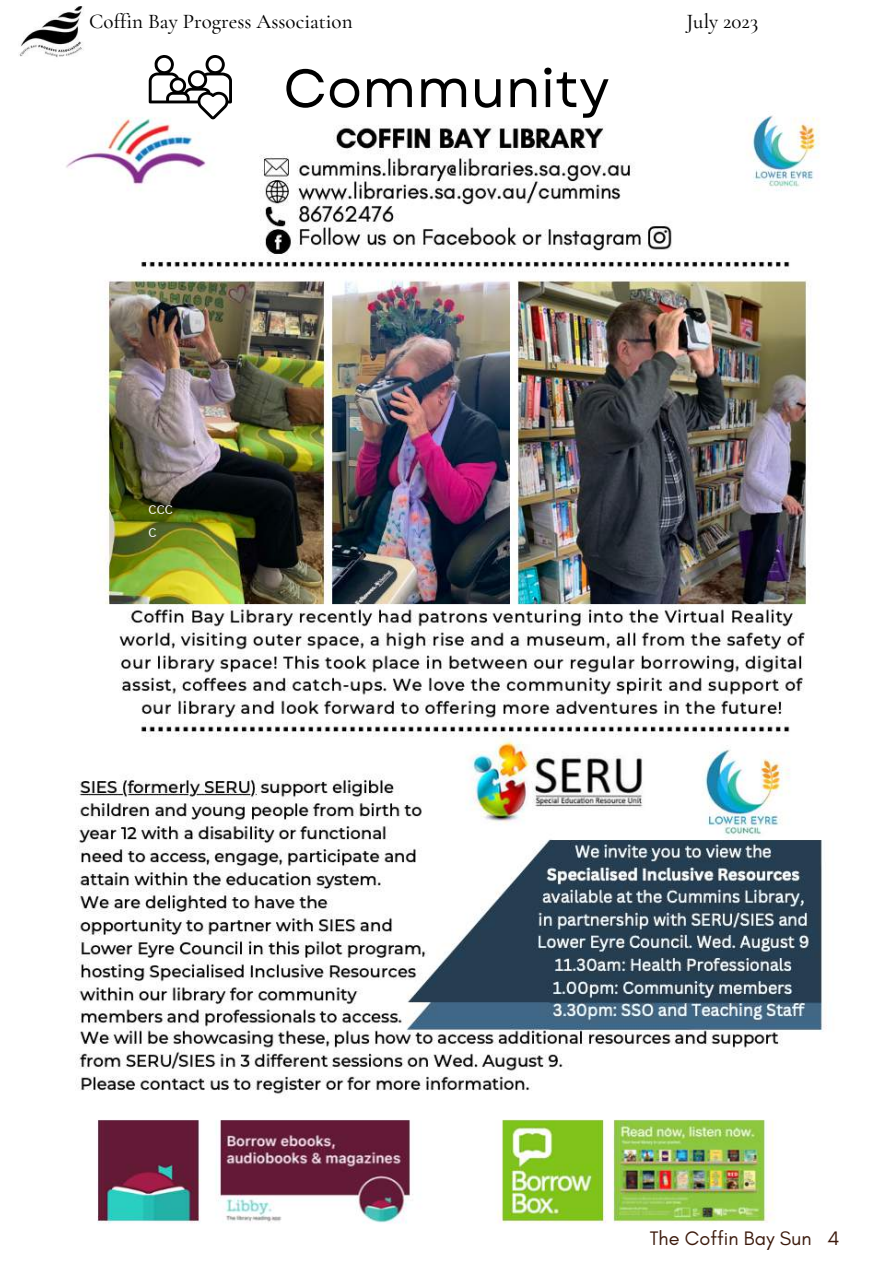
<style>
.page{position:relative;width:893px;height:1264px;background:#fff}
.page>*{position:absolute;margin:0;border:0;box-sizing:border-box;transform-origin:0 0}
.t1{font:53.55px "Garet";color:#000}
.t2{font:500 21px "Cormorant Garamond";color:#000}
.t3{font:19.95px "Glacial Indifference";color:#3c1a0c}
.t4{font:16.5px/23px "Copperplate Gothic LT Pro 29 BC";color:#fff}
</style>
<div class="page">
<img style="left:66px;top:89px;width:761px;height:1135px">
<img style="left:19px;top:7px;width:65px;height:51px">
<svg style="left:149px;top:55px;width:83px;height:64px"></svg>
<p class="t2" style="left:89px;top:9px;width:265px">Coffin Bay Progress Association</p>
<p class="t2" style="left:686px;top:9px;width:73px">July 2023</p>
<h1 class="t1" style="left:283px;top:50px;width:327px">Community</h1>
<p class="t4" style="left:148px;top:499px;width:26px">CCC<br>C</p>
<p class="t3" style="left:649px;top:1225px;width:191px">The Coffin Bay Sun 4</p>
</div>
